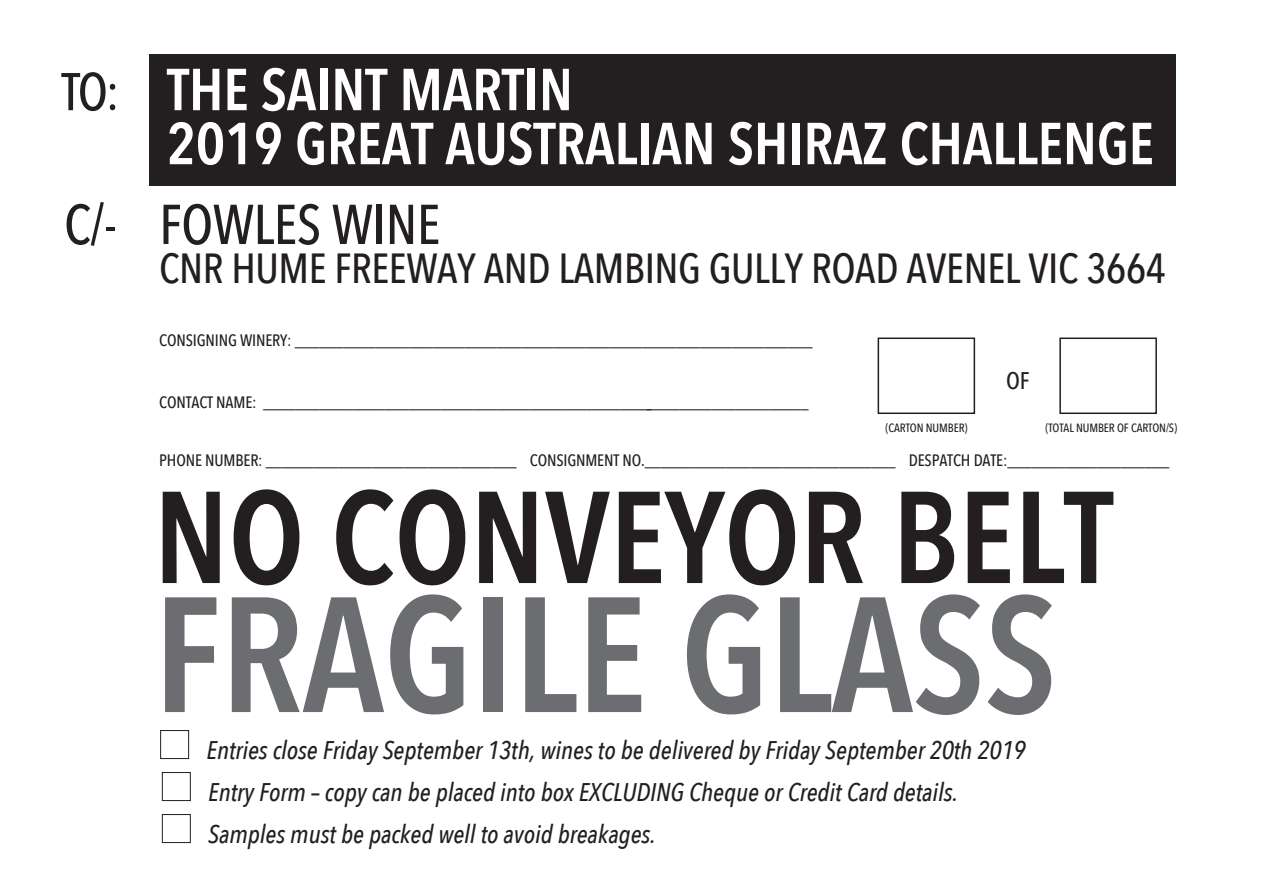
<style>
.page{position:relative;width:1263px;height:893px;background:#fff}
.page>*{position:absolute;margin:0;border:0;box-sizing:border-box;transform-origin:0 0}
.t1{font:600 162px "Avenir Next Condensed";letter-spacing:-.005em;color:#6c6d70}
.t2{font:600 129px "Avenir Next Condensed";letter-spacing:-.005em;color:#231f20}
.t3{font:600 58.5px/54px "Avenir Next Condensed";letter-spacing:-.005em;color:#fff}
.t4{font:500 55.5px "Avenir Next Condensed";letter-spacing:-.01em;color:#231f20}
.t5{font:500 42px "Avenir Next Condensed";letter-spacing:-.01em;color:#231f20}
.t6{font:italic 500 25.5px "Avenir Next Condensed";letter-spacing:-.005em;color:#231f20}
.t7{font:500 24px "Avenir Next Condensed";color:#231f20}
.t8{font:500 16.5px "Avenir Next Condensed";letter-spacing:-.01em;color:#231f20}
.t9{font:500 12px "Avenir Next Condensed";letter-spacing:-.01em;color:#231f20}
.s1{font-weight:500;font-size:52.5px;color:#231f20}
.s2{color:#fff}
</style>
<div class="page">
<div style="left:149px;top:54px;width:1026px;height:131px;background:#231f20"></div>
<div style="left:878px;top:338px;width:97px;height:76px;border:2px solid #231f20"></div>
<div style="left:1059px;top:338px;width:98px;height:76px;border:2px solid #231f20"></div>
<h3 class="t3" style="left:167px;top:65px;width:989px;text-indent:-106px"><span class="s1">TO:</span> THE SAINT MARTIN<br>2019 GREAT AUSTRALIAN SHIRAZ CHALLENGE</h3>
<h3 class="t4" style="left:64px;top:188px;width:378px">C/- FOWLES WINE</h3>
<h3 class="t5" style="left:159px;top:241px;width:1008px">CNR HUME FREEWAY AND LAMBING GULLY ROAD AVENEL VIC 3664</h3>
<p class="t8" style="left:159px;top:329px;width:655px">CONSIGNING WINERY: ________________________________________________________________</p>
<p class="t8" style="left:159px;top:391px;width:651px">CONTACT NAME: ____________________________________________________________________</p>
<h3 class="t7" style="left:1006px;top:365px;width:25px">OF</h3>
<p class="t9" style="left:885px;top:420px;width:84px">(CARTON NUMBER)</p>
<p class="t9" style="left:1045px;top:420px;width:133px">(TOTAL NUMBER OF CARTON/S)</p>
<p class="t8" style="left:159px;top:449px;width:1012px">PHONE NUMBER: _______________________________ CONSIGNMENT NO._______________________________ DESPATCH DATE:____________________</p>
<h2 class="t2" style="left:153px;top:454px;width:961px">NO CONVEYOR BELT</h2>
<h1 class="t1" style="left:153px;top:550px;width:905px">FRAGILE GLASS</h1>
<h3 class="t6" style="left:159px;top:733px;width:868px"><span class="s2">■</span> Entries close Friday September 13th, wines to be delivered by Friday September 20th 2019</h3>
<h3 class="t6" style="left:161px;top:775px;width:799px"><span class="s2">■</span> Entry Form – copy can be placed into box EXCLUDING Cheque or Credit Card details.</h3>
<h3 class="t6" style="left:161px;top:817px;width:496px"><span class="s2">■</span> Samples must be packed well to avoid breakages.</h3>
</div>
